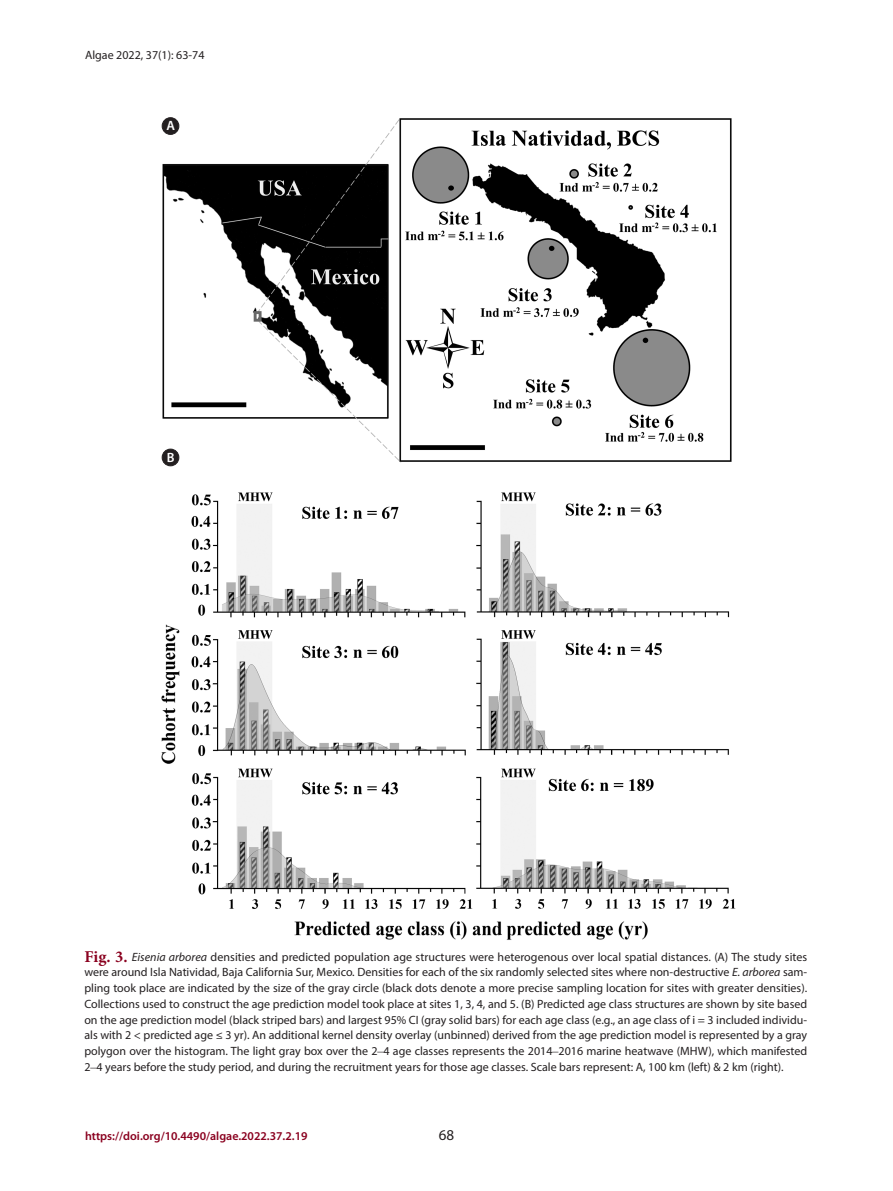
<style>
.page{position:relative;width:893px;height:1191px;background:#fff}
.page>*{position:absolute;margin:0;border:0;box-sizing:border-box;transform-origin:0 0}
.t1{font:15px "Myriad Pro";color:#231f20}
.t2{font:600 13.5px "Myriad Pro";color:#fff}
.테이블_이미지_캡션{font:12px/15.8px "Myriad Pro";color:#231f20;text-align:justify}
.t3{font:600 12px "Myriad Pro";color:#8a011f}
.s1{font-family:"Minion Pro";font-weight:700;font-size:16.5px;color:#8a011f}
.s2{font-style:italic}
.s3{font-family:"Times New Roman"}
</style>
<div class="page">
<img style="left:161px;top:117px;width:575px;height:792px">
<img style="left:161px;top:622px;width:20px;height:143px">
<img style="left:294px;top:921px;width:354px;height:19px">
<div style="left:162px;top:118px;width:17px;height:16px;background:#231f20;border-radius:50%"></div>
<div style="left:162px;top:117px;width:17px;height:18px;border:1px solid #231f20;border-radius:50%"></div>
<div style="left:162px;top:449px;width:17px;height:17px;background:#231f20;border-radius:50%"></div>
<div style="left:162px;top:449px;width:17px;height:17px;border:1px solid #231f20;border-radius:50%"></div>
<p class="테이블_이미지_캡션" style="left:85px;top:47px;width:121px">Algae 2022, 37(1): 63-74</p>
<p class="t2" style="left:166px;top:117px;width:10px">A</p>
<p class="t2" style="left:167px;top:449px;width:9px">B</p>
<p class="테이블_이미지_캡션" style="left:84px;top:948px;width:724px"><span class="s1">Fig. 3.</span> <span class="s2">Eisenia arborea</span> densities and predicted population age structures were heterogenous over local spatial distances. (A) The study sites were around Isla Natividad, Baja California Sur, Mexico. Densities for each of the six randomly selected sites where non-destructive <span class="s2">E. arborea</span> sam&shy;pling took place are indicated by the size of the gray circle (black dots denote a more precise sampling location for sites with greater densities).<br>Collections used to construct the age prediction model took place at sites 1, 3, 4, and 5. (B) Predicted age class structures are shown by site based on the age prediction model (black striped bars) and largest 95% CI (gray solid bars) for each age class (e.g., an age class of i = 3 included individu&shy;als with 2 &lt; predicted age ≤ 3 yr). An additional kernel density overlay (unbinned) derived from the age prediction model is represented by a gray polygon over the histogram. The light gray box over the 2<span class="s3">‒</span>4 age classes represents the 2014<span class="s3">‒</span>2016 marine heatwave (MHW), which manifested 2<span class="s3">‒</span>4 years before the study period, and during the recruitment years for those age classes. Scale bars represent: A, 100 km (left) &amp; 2 km (right).</p>
<p class="t3" style="left:85px;top:1128px;width:224px">https://doi.org/10.4490/algae.2022.37.2.19</p>
<p class="t1" style="left:439px;top:1125px;width:17px">68</p>
</div>
